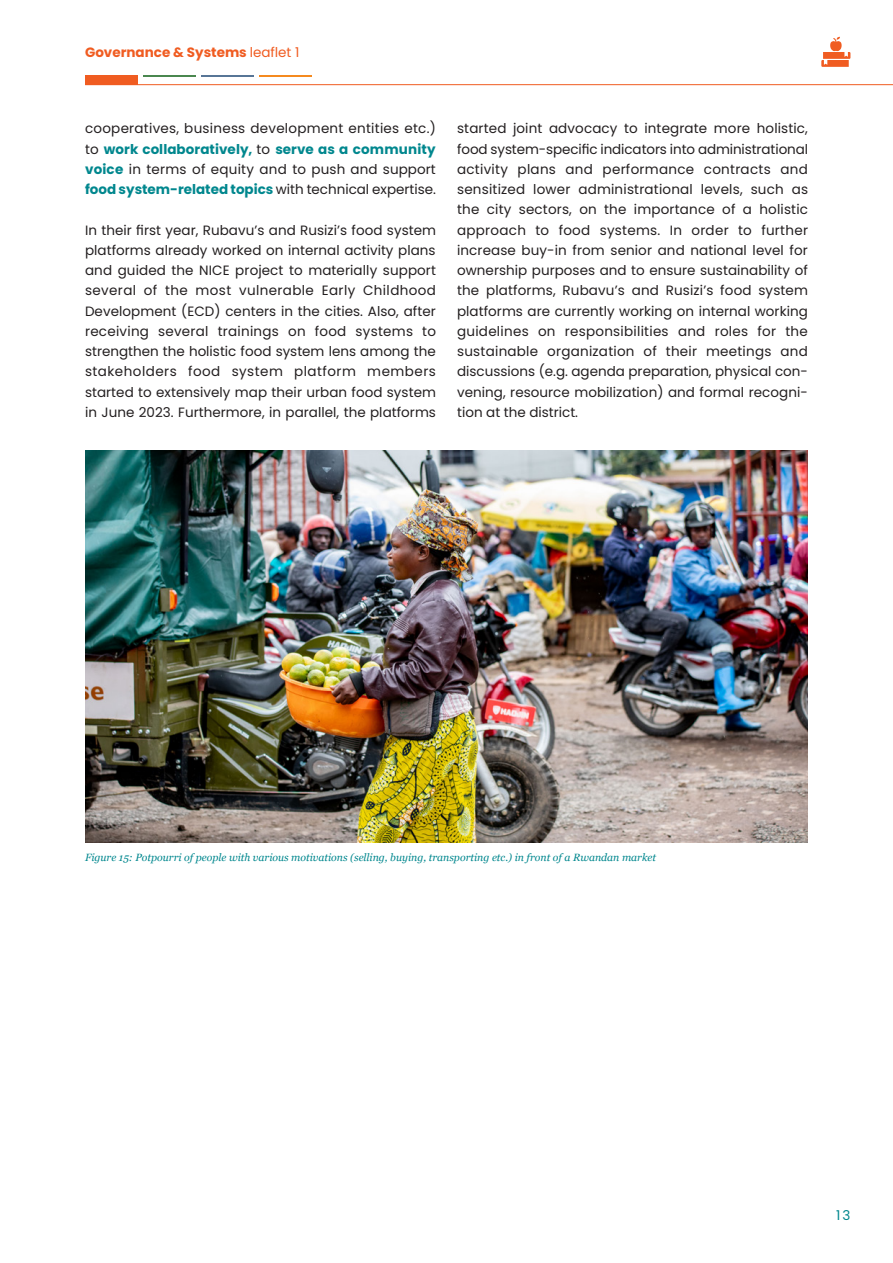
<style>
.page{position:relative;width:893px;height:1263px;background:#fff}
.page>*{position:absolute;margin:0;border:0;box-sizing:border-box;transform-origin:0 0}
.t1{font:13.5px/20.2px "Poppins";letter-spacing:.005em;color:#231f20;text-align:justify}
.t2{font:700 13.5px "Poppins";color:#f05c21}
.t3{font:13.5px "Poppins";color:#00878e}
.t4{font:italic 10.5px "Georgia";color:#00878e}
.s1{font-weight:400}
.s2{font-weight:700;color:#00878e}
</style>
<div class="page">
<img style="left:85px;top:451px;width:723px;height:392px">
<hr style="left:85px;top:84px;width:808px;height:1px;background:#f05c21">
<div style="left:85px;top:75px;width:53px;height:10px;background:#f05c21"></div>
<hr style="left:143px;top:75px;width:53px;height:2px;background:#4a874f">
<hr style="left:201px;top:75px;width:53px;height:2px;background:#577596">
<hr style="left:259px;top:75px;width:53px;height:2px;background:#f58a1f">
<svg style="left:821px;top:37px;width:29px;height:30px"></svg>
<p class="t2" style="left:85px;top:44px;width:216px">Governance &amp; Systems <span class="s1">leaflet 1</span></p>
<p class="t1" style="left:85px;top:118px;width:352px">cooperatives, business development entities etc.) to <span class="s2">work collaboratively,</span> to <span class="s2">serve as a community voice</span> in terms of equity and to push and support <span class="s2">food system-related topics</span> with technical expertise.</p>
<p class="t1" style="left:85px;top:220px;width:352px">In their first year, Rubavu’s and Rusizi’s food system platforms already worked on internal activity plans and guided the NICE project to materially support several of the most vulnerable Early Childhood Development (ECD) centers in the cities. Also, after receiving several trainings on food systems to strengthen the holistic food system lens among the stakeholders food system platform members started to extensively map their urban food system in June 2023. Furthermore, in parallel, the platforms</p>
<p class="t1" style="left:457px;top:118px;width:352px">started joint advocacy to integrate more holistic, food system-specific indicators into administrational activity plans and performance contracts and sensitized lower administrational levels, such as the city sectors, on the importance of a holistic approach to food systems. In order to further increase buy-in from senior and national level for ownership purposes and to ensure sustainability of the platforms, Rubavu’s and Rusizi’s food system platforms are currently working on internal working guidelines on responsibilities and roles for the sustainable organization of their meetings and discussions (e.g. agenda preparation, physical con&shy;vening, resource mobilization) and formal recogni&shy;tion at the district.</p>
<p class="t4" style="left:85px;top:850px;width:573px">Figure 15: Potpourri of people with various motivations (selling, buying, transporting etc.) in front of a Rwandan market</p>
<p class="t3" style="left:836px;top:1208px;width:16px">13</p>
</div>
